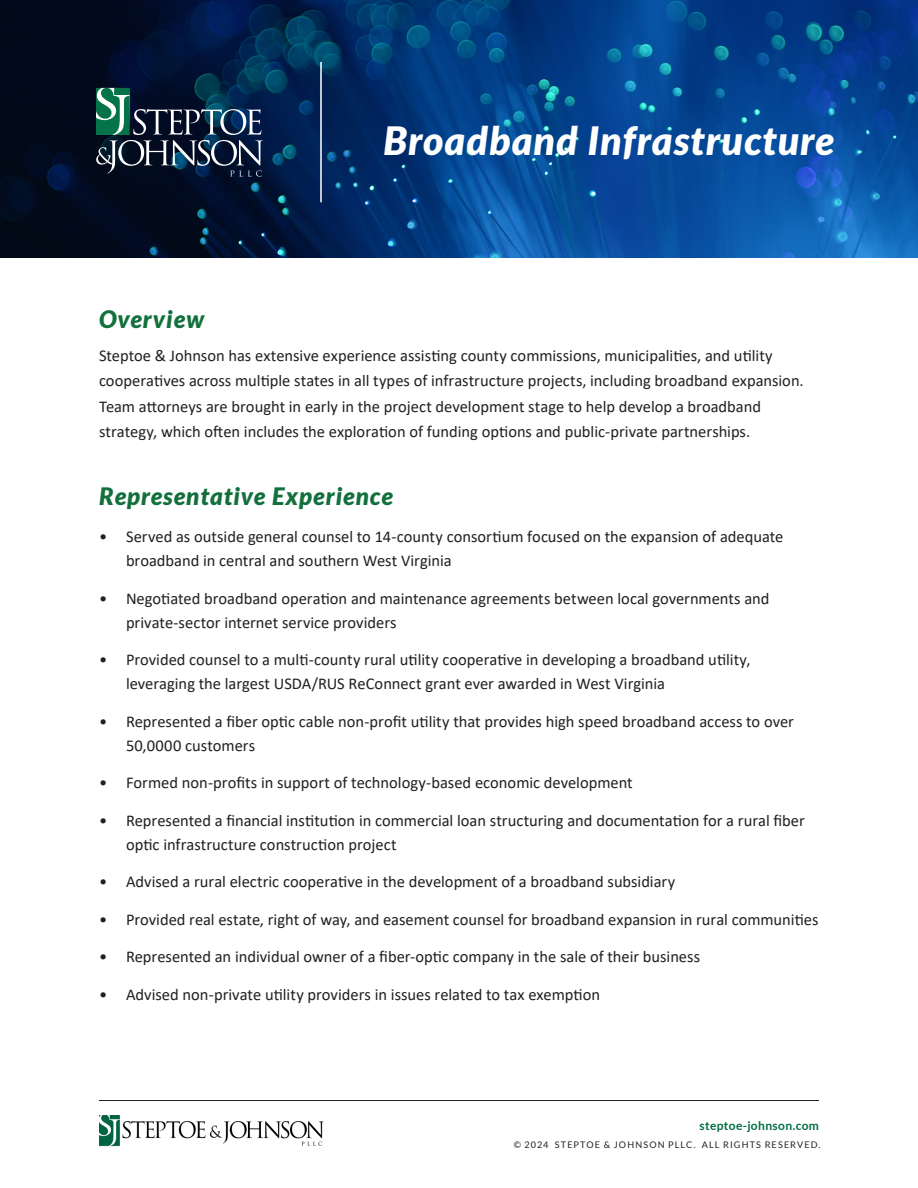
<style>
.page{position:relative;width:918px;height:1188px;background:#fff}
.page>*{position:absolute;margin:0;border:0;box-sizing:border-box;transform-origin:0 0}
.Headline_White{font:italic 900 39px "Lato";letter-spacing:.03em;color:#fff}
.Overline{font:italic 900 24px "Lato";letter-spacing:.04em;color:#12703d}
.Bulleted_List{font:16.5px/24px "Calibri";color:#231f20}
.t1{font:700 12px "Lato";letter-spacing:.03em;color:#006e42}
.t2{font:9.15px "Lato";letter-spacing:.125em;color:#231f20}
</style>
<div class="page">
<img style="left:0;top:0;width:918px;height:258px">
<hr style="left:320px;top:62px;width:2px;height:140px;background:#fff">
<svg style="left:96px;top:88px;width:167px;height:89px;background:#2a4355"></svg>
<hr style="left:99px;top:1100px;width:720px;height:1px;background:#231f20">
<img style="left:99px;top:1116px;width:225px;height:31px">
<p class="Headline_White" style="left:384px;top:118px;width:452px">Broadband Infrastructure</p>
<p class="Overline" style="left:99px;top:305px;width:107px">Overview</p>
<p class="Bulleted_List" style="left:99px;top:342px;width:706px;line-height:25.5px">Steptoe &amp; Johnson has extensive experience assisting county commissions, municipalities, and utility cooperatives across multiple states in all types of infrastructure projects, including broadband expansion.<br>Team attorneys are brought in early in the project development stage to help develop a broadband strategy, which often includes the exploration of funding options and public-private partnerships.</p>
<p class="Overline" style="left:99px;top:482px;width:295px">Representative Experience</p>
<p class="Bulleted_List" style="left:126px;top:524px;width:659px;text-indent:-27px">• Served as outside general counsel to 14-county consortium focused on the expansion of adequate broadband in central and southern West Virginia</p>
<p class="Bulleted_List" style="left:126px;top:586px;width:645px;text-indent:-27px">• Negotiated broadband operation and maintenance agreements between local governments and private-sector internet service providers</p>
<p class="Bulleted_List" style="left:126px;top:647px;width:626px;text-indent:-27px">• Provided counsel to a multi-county rural utility cooperative in developing a broadband utility, leveraging the largest USDA/RUS ReConnect grant ever awarded in West Virginia</p>
<p class="Bulleted_List" style="left:126px;top:709px;width:669px;text-indent:-27px">• Represented a fiber optic cable non-profit utility that provides high speed broadband access to over<br>50,0000 customers</p>
<p class="Bulleted_List" style="left:99px;top:770px;width:535px">• Formed non-profits in support of technology-based economic development</p>
<p class="Bulleted_List" style="left:126px;top:808px;width:680px;text-indent:-27px">• Represented a financial institution in commercial loan structuring and documentation for a rural fiber optic infrastructure construction project</p>
<p class="Bulleted_List" style="left:99px;top:869px;width:578px">• Advised a rural electric cooperative in the development of a broadband subsidiary</p>
<p class="Bulleted_List" style="left:99px;top:907px;width:721px">• Provided real estate, right of way, and easement counsel for broadband expansion in rural communities</p>
<p class="Bulleted_List" style="left:99px;top:944px;width:603px">• Represented an individual owner of a fiber-optic company in the sale of their business</p>
<p class="Bulleted_List" style="left:99px;top:982px;width:503px">• Advised non-private utility providers in issues related to tax exemption</p>
<p class="t1" style="left:700px;top:1119px;width:121px">steptoe-johnson.com</p>
<p class="t2" style="left:514px;top:1139px;width:308px">© 2024 STEPTOE &amp; JOHNSON PLLC. ALL RIGHTS RESERVED.</p>
</div>
